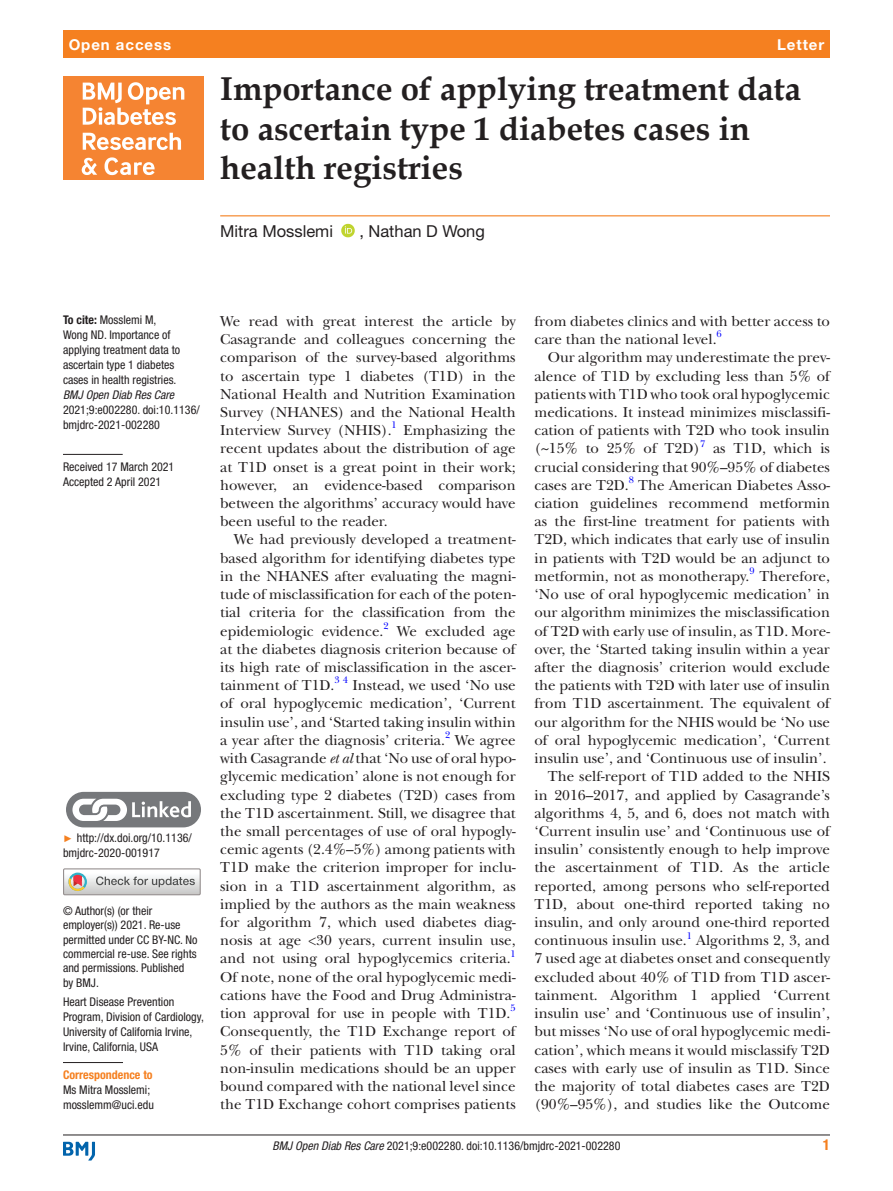
<style>
.page{position:relative;width:893px;height:1191px;background:#fff}
.page>*{position:absolute;margin:0;border:0;box-sizing:border-box;transform-origin:0 0}
.t1{font:700 33px/39px "Book Antiqua";color:#231f20}
.t2{font:16.5px "Helvetica Neue LT Std";color:#231f20}
.t3{font:15px/18.1px "New Baskerville";color:#231f20;text-align:justify}
.t4{font:700 15px "Helvetica Neue LT Std";letter-spacing:.065em;color:#fff}
.t5{font:700 condensed 15px "Helvetica Neue LT Std";color:#f58020}
.t6{font:condensed 12px/15px "Helvetica Neue LT Std";color:#231f20}
.t7{font:italic condensed 12px "Helvetica Neue LT Std";color:#231f20}
.t8{font:700 condensed 12px "Helvetica Neue LT Std";color:#f58020}
.t9{font:9.9px "New Baskerville";color:#00f}
.s1{font-weight:700}
.s2{font-family:"Arial";font-stretch:normal;font-size:9.75px;color:#f58020}
.s3{font-style:italic}
</style>
<div class="page">
<hr style="left:63px;top:1134px;width:767px;height:1px;background:#231f20">
<svg style="left:63px;top:1141px;width:32px;height:19px"></svg>
<div style="left:63px;top:31px;width:767px;height:27px;background:#f58020"></div>
<hr style="left:220px;top:215px;width:610px;height:1px;background:#f58020">
<svg style="left:341px;top:224px;width:14px;height:13px"></svg>
<hr style="left:63px;top:1062px;width:60px;height:1px;background:#231f20">
<hr style="left:63px;top:454px;width:60px;height:1px;background:#231f20">
<div style="left:63px;top:868px;width:138px;height:27px;border:1px solid #969090"></div>
<svg style="left:64px;top:869px;width:136px;height:25px"></svg>
<div style="left:66px;top:792px;width:135px;height:35px;background:#76787b;border-radius:18px"></div>
<svg style="left:72px;top:798px;width:119px;height:23px"></svg>
<div style="left:63px;top:76px;width:140px;height:104px;background:#f58432"></div>
<svg style="left:83px;top:82px;width:101px;height:43px"></svg>
<svg style="left:83px;top:133px;width:98px;height:17px"></svg>
<svg style="left:82px;top:158px;width:15px;height:17px"></svg>
<svg style="left:105px;top:157px;width:50px;height:18px"></svg>
<p class="t4" style="left:69px;top:35px;width:104px">Open access</p>
<p class="t4" style="left:777px;top:35px;width:49px">Letter</p>
<h1 class="t1" style="left:220px;top:70px;width:583px">Importance of applying treatment data to ascertain type 1 diabetes cases in health registries</h1>
<p class="t2" style="left:220px;top:222px;width:114px">Mitra Mosslemi</p>
<p class="t2" style="left:359px;top:222px;width:127px">, Nathan D Wong</p>
<p class="t6" style="left:63px;top:312px;width:119px"><span class="s1">To cite:</span> Mosslemi M,<br>Wong ND. Importance of applying treatment data to ascertain type 1 diabetes cases in health registries.</p>
<p class="t7" style="left:63px;top:388px;width:113px">BMJ Open Diab Res Care</p>
<p class="t6" style="left:63px;top:402px;width:138px">2021;9:e002280. doi:10.1136/ bmjdrc-2021-002280</p>
<p class="t6" style="left:63px;top:459px;width:113px">Received 17 March 2021<br>Accepted 2 April 2021</p>
<p class="t6" style="left:63px;top:830px;width:130px"><span class="s2">►</span> http://dx.doi.org/10.1136/ bmjdrc-2020-001917</p>
<p class="t6" style="left:63px;top:903px;width:136px;line-height:14.4px">© Author(s) (or their employer(s)) 2021. Re-use permitted under CC BY-NC. No commercial re-use. See rights and permissions. Published by BMJ.</p>
<p class="t6" style="left:63px;top:994px;width:142px">Heart Disease Prevention<br>Program, Division of Cardiology,<br>University of California Irvine,<br>Irvine, California, USA</p>
<p class="t8" style="left:63px;top:1067px;width:91px">Correspondence to</p>
<p class="t6" style="left:63px;top:1082px;width:92px">Ms Mitra Mosslemi; mosslemm@uci.edu</p>
<p class="t3" style="left:220px;top:312px;width:297px">We read with great interest the article by Casagrande and colleagues concerning the comparison of the survey-based algorithms to ascertain type 1 diabetes (T1D) in the National Health and Nutrition Examination Survey (NHANES) and the National Health Interview Survey (NHIS).</p>
<p class="t9" style="left:392px;top:419px;width:7px">1</p>
<p class="t3" style="left:220px;top:421px;width:297px;text-indent:183px">Emphasizing the recent updates about the distribution of age at T1D onset is a great point in their work; however, an evidence-based comparison between the algorithms’ accuracy would have been useful to the reader.</p>
<p class="t3" style="left:220px;top:530px;width:297px;text-indent:13px">We had previously developed a treatment&shy;based algorithm for identifying diabetes type in the NHANES after evaluating the magni&shy;tude of misclassification for each of the poten&shy;tial criteria for the classification from the epidemiologic evidence.<sup>2</sup></p>
<p class="t3" style="left:220px;top:622px;width:297px;text-indent:177px">We excluded age at the diabetes diagnosis criterion because of its high rate of misclassification in the ascer&shy;tainment of T1D.</p>
<p class="t9" style="left:335px;top:674px;width:15px">3 4</p>
<p class="t3" style="left:220px;top:676px;width:297px;text-indent:132px">Instead, we used ‘No use of oral hypoglycemic medication’, ‘Current insulin use’, and ‘Started taking insulin within a year after the diagnosis’ criteria.</p>
<p class="t9" style="left:445px;top:729px;width:7px">2</p>
<p class="t3" style="left:220px;top:731px;width:297px;text-indent:235px">We agree with Casagrande <span class="s3">et al</span> that ‘No use of oral hypo&shy;glycemic medication’ alone is not enough for excluding type 2 diabetes (T2D) cases from the T1D ascertainment. Still, we disagree that the small percentages of use of oral hypogly&shy;cemic agents (2.4%–5%) among patients with T1D make the criterion improper for inclu&shy;sion in a T1D ascertainment algorithm, as implied by the authors as the main weakness for algorithm 7, which used diabetes diag&shy;nosis at age &lt;30 years, current insulin use, and not using oral hypoglycemics criteria.<sup>1<br></sup>Of note, none of the oral hypoglycemic medi&shy;cations have the Food and Drug Administra&shy;tion approval for use in people with T1D.<sup>5<br></sup>Consequently, the T1D Exchange report of 5% of their patients with T1D taking oral non-insulin medications should be an upper bound compared with the national level since the T1D Exchange cohort comprises patients</p>
<p class="t3" style="left:534px;top:312px;width:297px">from diabetes clinics and with better access to care than the national level.</p>
<p class="t9" style="left:717px;top:328px;width:7px">6</p>
<p class="t3" style="left:534px;top:348px;width:297px;text-indent:14px">Our algorithm may underestimate the prev&shy;alence of T1D by excluding less than 5% of patients with T1D who took oral hypoglycemic medications. It instead minimizes misclassifi&shy;cation of patients with T2D who took insulin (~15% to 25% of T2D)<sup>7</sup></p>
<p class="t3" style="left:534px;top:439px;width:297px;text-indent:179px">as T1D, which is crucial considering that 90%–95% of diabetes cases are T2D.</p>
<p class="t9" style="left:629px;top:474px;width:7px">8</p>
<p class="t3" style="left:534px;top:476px;width:297px;text-indent:104px">The American Diabetes Asso&shy;ciation guidelines recommend metformin as the first-line treatment for patients with T2D, which indicates that early use of insulin in patients with T2D would be an adjunct to metformin, not as monotherapy.</p>
<p class="t9" style="left:749px;top:565px;width:7px">9</p>
<p class="t3" style="left:534px;top:567px;width:297px;text-align:right">Therefore,<br>‘No use of oral hypoglycemic medication’ in our algorithm minimizes the misclassification of T2D with early use of insulin, as T1D. More&shy;over, the ‘Started taking insulin within a year after the diagnosis’ criterion would exclude the patients with T2D with later use of insulin from T1D ascertainment. The equivalent of our algorithm for the NHIS would be ‘No use of oral hypoglycemic medication’, ‘Current insulin use’, and ‘Continuous use of insulin’.<br>The self-report of T1D added to the NHIS in 2016–2017, and applied by Casagrande’s algorithms 4, 5, and 6, does not match with ‘Current insulin use’ and ‘Continuous use of insulin’ consistently enough to help improve the ascertainment of T1D. As the article reported, among persons who self-reported T1D, about one-third reported taking no insulin, and only around one-third reported continuous insulin use.<sup>1</sup> Algorithms 2, 3, and 7 used age at diabetes onset and consequently excluded about 40% of T1D from T1D ascer&shy;tainment. Algorithm 1 applied ‘Current insulin use’ and ‘Continuous use of insulin’, but misses ‘No use of oral hypoglycemic medi&shy;cation’, which means it would misclassify T2D cases with early use of insulin as T1D. Since the majority of total diabetes cases are T2D (90%–95%), and studies like the Outcome</p>
<p class="t6" style="left:273px;top:1137px;width:349px"><span class="s3">BMJ Open Diab Res Care</span> 2021;9:e002280. doi:10.1136/bmjdrc-2021-002280</p>
<p class="t5" style="left:823px;top:1135px;width:9px">1</p>
</div>
